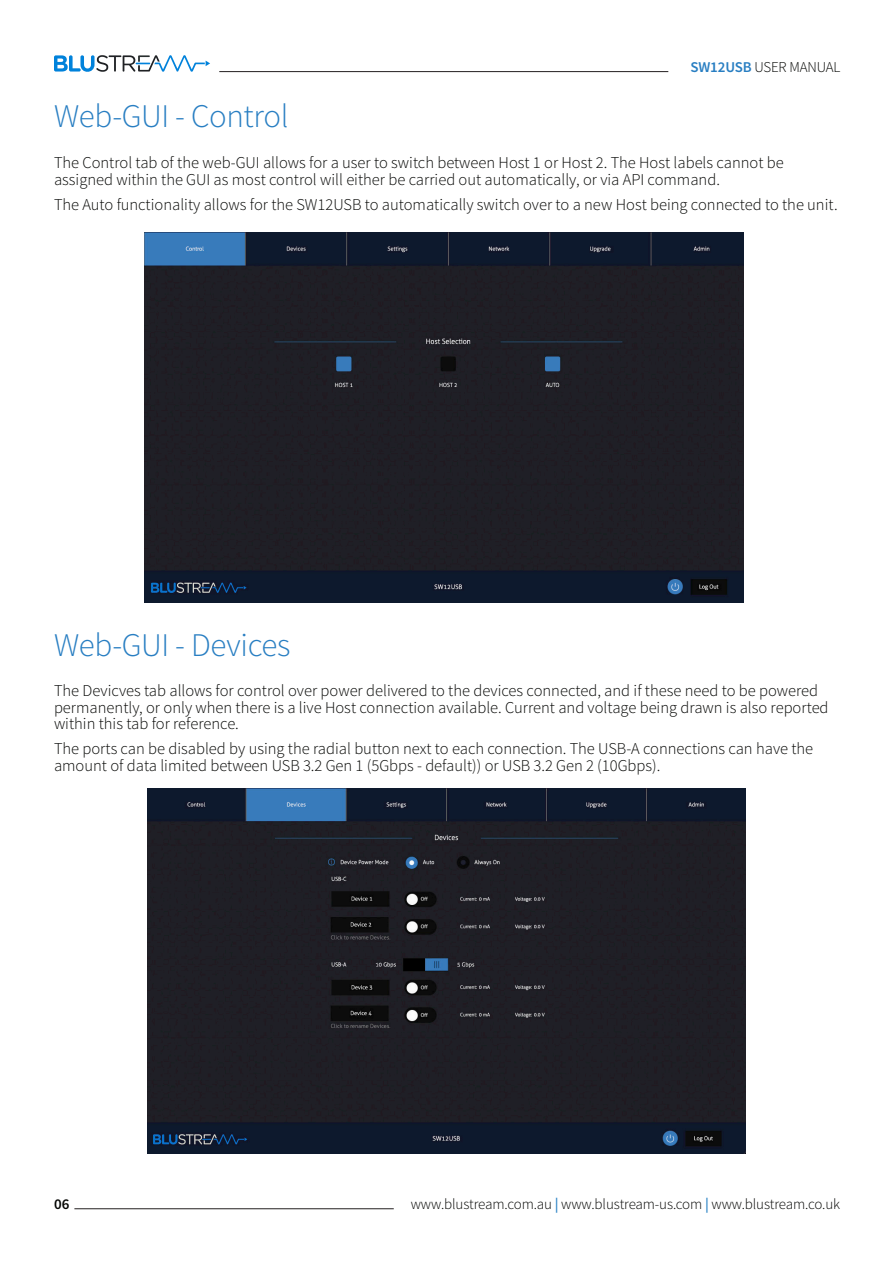
<style>
.page{position:relative;width:893px;height:1263px;background:#fff}
.page>*{position:absolute;margin:0;border:0;box-sizing:border-box;transform-origin:0 0}
.Headline_1{font:300 33px "Source Sans Pro";letter-spacing:-.01em;color:#287ec2}
.Features{font:300 16.5px/16.5px "Source Sans Pro";color:#040503}
.t1{font:300 15px "Source Sans Pro";letter-spacing:-.01em;color:#040503}
.t2{font:600 15px "Source Sans Pro";color:#040503}
.s1{font-weight:600;color:#287ec2}
.s2{font-weight:600;color:#3287c7}
</style>
<div class="page">
<hr style="left:219px;top:71px;width:449px;height:1px;background:#231f20">
<svg style="left:54px;top:55px;width:156px;height:17px"></svg>
<hr style="left:74px;top:1208px;width:320px;height:1px;background:#231f20">
<img style="left:144px;top:233px;width:599px;height:370px">
<img style="left:147px;top:788px;width:599px;height:365px">
<p class="t1" style="left:690px;top:58px;width:151px"><span class="s1">SW12USB</span> USER MANUAL</p>
<p class="Headline_1" style="left:54px;top:96px;width:236px">Web-GUI - Control</p>
<p class="Features" style="left:54px;top:154px;width:731px">The Control tab of the web-GUI allows for a user to switch between Host 1 or Host 2. The Host labels cannot be assigned within the GUI as most control will either be carried out automatically, or via API command.</p>
<p class="Features" style="left:54px;top:196px;width:785px">The Auto functionality allows for the SW12USB to automatically switch over to a new Host being connected to the unit.</p>
<p class="Headline_1" style="left:54px;top:624px;width:238px">Web-GUI - Devices</p>
<p class="Features" style="left:54px;top:683px;width:776px">The Devicves tab allows for control over power delivered to the devices connected, and if these need to be powered permanently, or only when there is a live Host connection available. Current and voltage being drawn is also reported within this tab for reference.</p>
<p class="Features" style="left:54px;top:741px;width:761px">The ports can be disabled by using the radial button next to each connection. The USB-A connections can have the amount of data limited between USB 3.2 Gen 1 (5Gbps - default)) or USB 3.2 Gen 2 (10Gbps).</p>
<p class="t2" style="left:54px;top:1194px;width:17px">06</p>
<p class="t1" style="left:411px;top:1195px;width:431px">www.blustream.com.au <span class="s2">|</span> www.blustream-us.com <span class="s2">|</span> www.blustream.co.uk</p>
</div>
